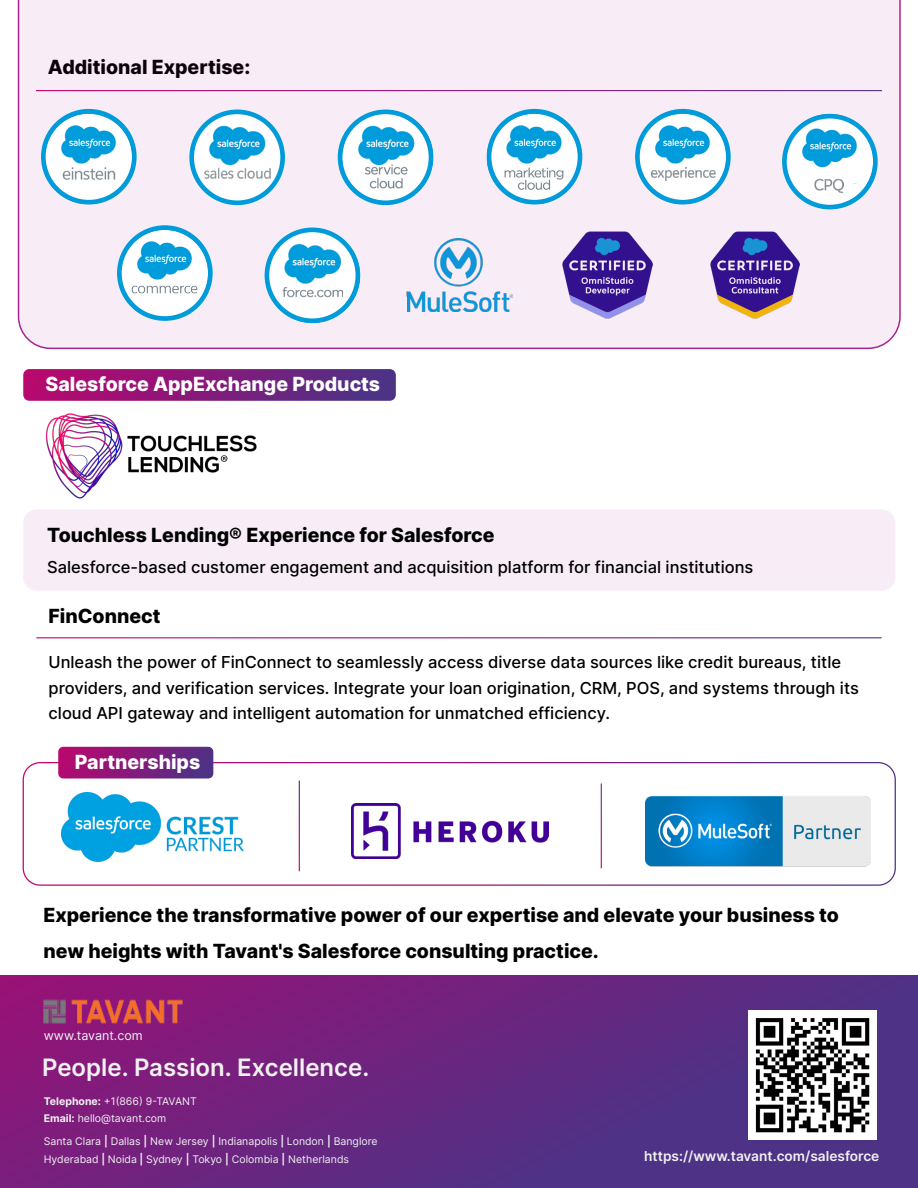
<style>
.page{position:relative;width:918px;height:1188px;background:#fff}
.page>*{position:absolute;margin:0;border:0;box-sizing:border-box;transform-origin:0 0}
.t1{font:600 24px "Inter";color:#f0f1f1}
.t2{font:800 19.5px/35.8px "Inter";color:#000}
.t3{font:800 19.5px "Inter";color:#fff}
.t4{font:500 16.5px/25.5px "Inter";color:#000}
.t5{font:600 13.65px "Inter";color:#f0f1f1}
.t6{font:12.6px "Inter";color:#f0f1f1}
.t7{font:10.5px/16.5px "Inter";color:#f0f1f1}
.s1{font-weight:700}
.s2{font-weight:600}
</style>
<div class="page">
<div style="left:23px;top:509px;width:872px;height:82px;background:#f8edf6;border-radius:13px"></div>
<svg style="left:0;top:976px;width:918px;height:212px;background:#682680"></svg>
<div style="left:23px;top:762px;width:873px;height:124px;border:1px solid #fff;border-radius:17px"></div>
<svg style="left:23px;top:369px;width:373px;height:32px;background:#831d7b"></svg>
<svg style="left:58px;top:747px;width:155px;height:32px;background:#85207c"></svg>
<img style="left:44px;top:996px;width:139px;height:30px">
<img style="left:36px;top:400px;width:228px;height:99px">
<img style="left:645px;top:796px;width:226px;height:71px">
<img style="left:352px;top:803px;width:197px;height:55px">
<img style="left:748px;top:1011px;width:129px;height:128px">
<svg style="left:17px;top:0;width:884px;height:350px;background:#dedeef"></svg>
<img style="left:43px;top:111px;width:92px;height:92px">
<div style="left:56px;top:166px;width:64px;height:14px;background:#fff"></div>
<div style="left:66px;top:177px;width:44px;height:13px;background:#fff"></div>
<div style="left:41px;top:109px;width:96px;height:96px;border:5px solid #009bda;border-radius:50%"></div>
<img style="left:62px;top:167px;width:54px;height:15px">
<img style="left:62px;top:792px;width:181px;height:70px">
<p class="t2" style="left:48px;top:49px;width:204px">Additional Expertise:</p>
<p class="t3" style="left:46px;top:370px;width:336px">Salesforce AppExchange Products</p>
<p class="t2" style="left:47px;top:516px;width:449px">Touchless Lending® Experience for Salesforce</p>
<p class="t4" style="left:47px;top:554px;width:708px">Salesforce-based customer engagement and acquisition platform for financial institutions</p>
<p class="t2" style="left:49px;top:597px;width:114px">FinConnect</p>
<p class="t4" style="left:49px;top:649px;width:812px">Unleash the power of FinConnect to seamlessly access diverse data sources like credit bureaus, title providers, and verification services. Integrate your loan origination, CRM, POS, and systems through its cloud API gateway and intelligent automation for unmatched efficiency.</p>
<p class="t3" style="left:75px;top:748px;width:127px">Partnerships</p>
<p class="t2" style="left:43px;top:897px;width:797px">Experience the transformative power of our expertise and elevate your business to new heights with Tavant's Salesforce consulting practice.</p>
<p class="t6" style="left:44px;top:1027px;width:100px">www.tavant.com</p>
<h1 class="t1" style="left:42px;top:1050px;width:329px">People. Passion. Excellence.</h1>
<p class="t7" style="left:44px;top:1093px;width:155px"><span class="s1">Telephone:</span> +1(866) 9-TAVANT<br><span class="s1">Email:</span> hello@tavant.com</p>
<p class="t7" style="left:44px;top:1132px;width:335px;line-height:18px">Santa Clara <span class="s2">|</span> Dallas <span class="s2">|</span> New Jersey <span class="s2">|</span> Indianapolis <span class="s2">|</span> London <span class="s2">|</span> Banglore<br>Hyderabad <span class="s2">|</span> Noida <span class="s2">|</span> Sydney <span class="s2">|</span> Tokyo <span class="s2">|</span> Colombia <span class="s2">|</span> Netherlands</p>
<p class="t5" style="left:644px;top:1146px;width:237px">https://www.tavant.com/salesforce</p>
</div>
